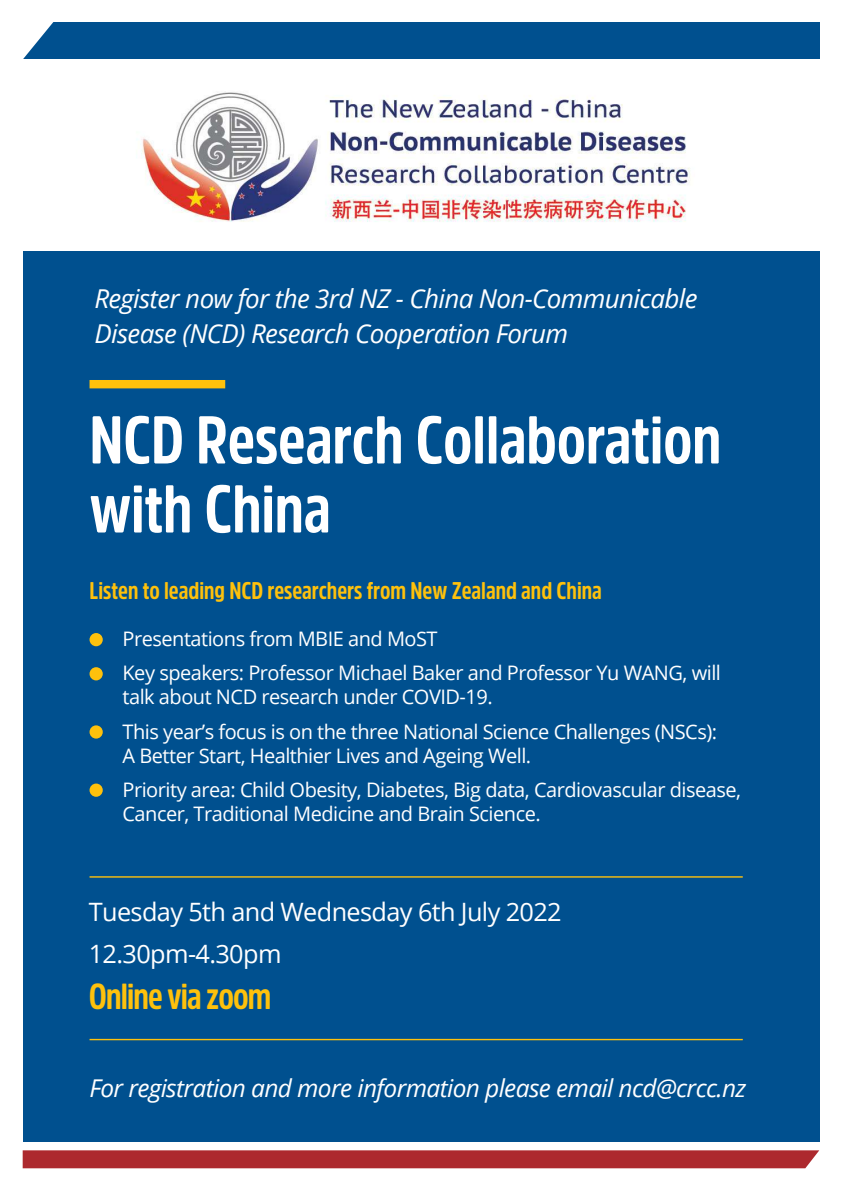
<style>
.page{position:relative;width:842px;height:1191px;background:#fff}
.page>*{position:absolute;margin:0;border:0;box-sizing:border-box;transform-origin:0 0}
.t1{font:700 67px/69px "Amsi Pro Cond";color:#fff}
.t2{font:700 36px "Amsi Pro Cond";letter-spacing:-.025em;color:#fec10c}
.t3{font:italic 26px/35px "Open Sans";letter-spacing:-.025em;color:#fff}
.t4{font:25.3px/42.3px "Open Sans";letter-spacing:-.025em;color:#fff}
.t5{font:italic 24.5px "Open Sans";letter-spacing:-.025em;color:#fff}
.t6{font:700 24px "Amsi Pro Cond";color:#fec10c}
.t7{font:20px/34.2px "Open Sans";letter-spacing:-.025em;color:#fff}
</style>
<div class="page">
<div style="left:23px;top:23px;width:796px;height:1118px;background:#00508f"></div>
<div style="left:90px;top:380px;width:135px;height:8px;background:#fec10c"></div>
<div style="left:17px;top:60px;width:809px;height:191px;background:#fff"></div>
<img style="left:141px;top:92px;width:549px;height:130px">
<div style="left:90px;top:633px;width:13px;height:13px;background:#fec10c;border-radius:50%"></div>
<div style="left:90px;top:667px;width:13px;height:13px;background:#fec10c;border-radius:50%"></div>
<div style="left:90px;top:725px;width:13px;height:13px;background:#fec10c;border-radius:50%"></div>
<div style="left:90px;top:783px;width:13px;height:13px;background:#fec10c;border-radius:50%"></div>
<hr style="left:90px;top:876px;width:653px;height:1px;background:#fec10c">
<hr style="left:90px;top:1038px;width:653px;height:2px;background:#fec10c">
<div style="left:23px;top:1150px;width:796px;height:18px;background:#ad292e"></div>
<svg style="left:23px;top:22px;width:34px;height:38px"></svg>
<h3 class="t3" style="left:94px;top:284px;width:605px">Register now for the 3rd NZ - China Non-Communicable<br>Disease (NCD) Research Cooperation Forum</h3>
<h1 class="t1" style="left:90px;top:409px;width:633px">NCD Research Collaboration with China</h1>
<p class="t6" style="left:90px;top:582px;width:514px">Listen to leading NCD researchers from New Zealand and China</p>
<p class="t7" style="left:123px;top:624px;width:600px">Presentations from MBIE and MoST<br>Key speakers: Professor Michael Baker and Professor Yu WANG, will</p>
<p class="t7" style="left:123px;top:682px;width:596px">talk about NCD research under COVID-19.<br>This year’s focus is on the three National Science Challenges (NSCs):</p>
<p class="t7" style="left:123px;top:740px;width:620px">A Better Start, Healthier Lives and Ageing Well.<br>Priority area: Child Obesity, Diabetes, Big data, Cardiovascular disease,</p>
<p class="t7" style="left:123px;top:798px;width:420px">Cancer, Traditional Medicine and Brain Science.</p>
<p class="t4" style="left:89px;top:893px;width:474px">Tuesday 5th and Wednesday 6th July 2022<br>12.30pm-4.30pm</p>
<h2 class="t2" style="left:89px;top:983px;width:184px">Online via zoom</h2>
<p class="t5" style="left:90px;top:1077px;width:658px">For registration and more information please email ncd@crcc.nz</p>
</div>
